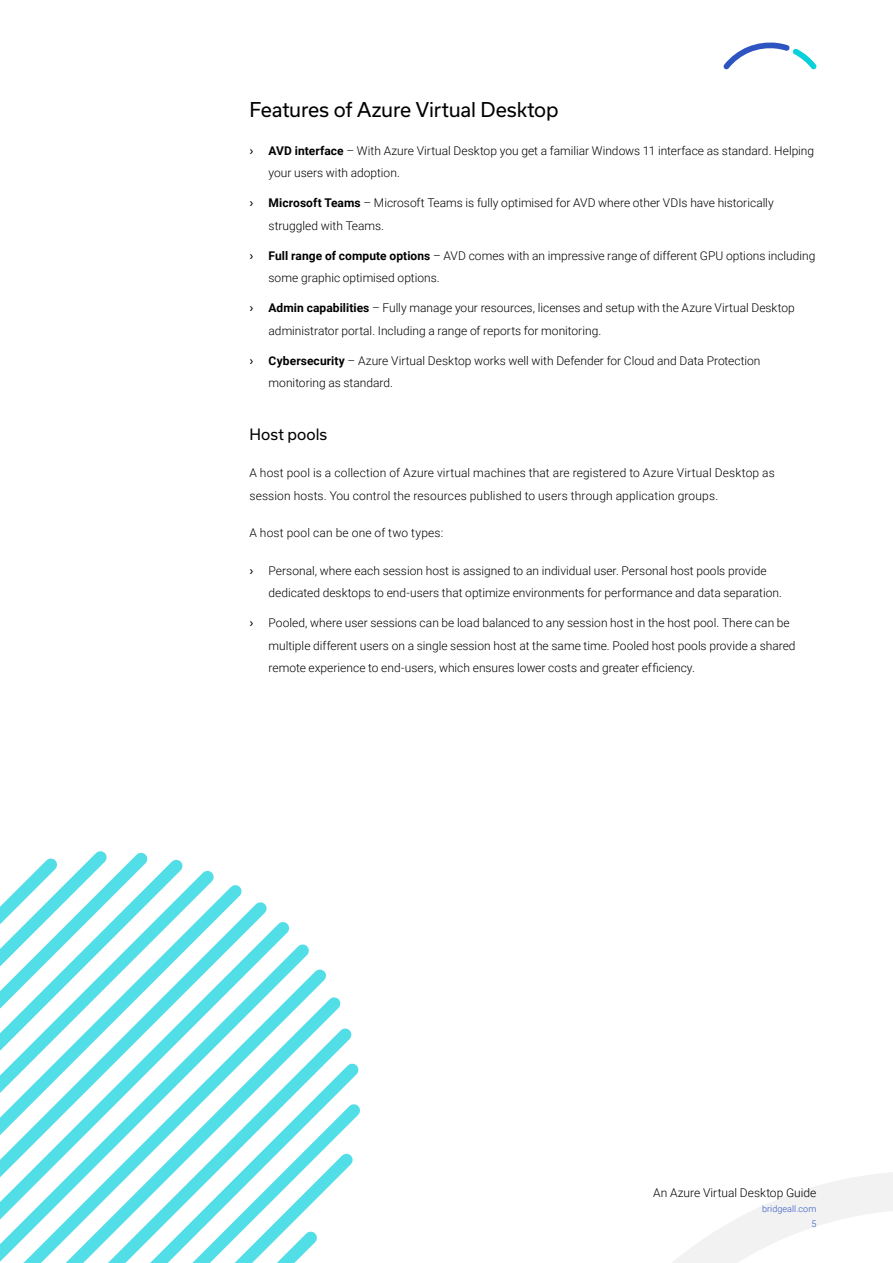
<style>
.page{position:relative;width:893px;height:1263px;background:#fff}
.page>*{position:absolute;margin:0;border:0;box-sizing:border-box;transform-origin:0 0}
.t1{font:19.5px "Usual";letter-spacing:-.01em;color:#000}
.t2{font:15px "Usual";letter-spacing:.005em;color:#000}
.t3{font:300 12px/22.5px "Roboto";color:#000}
.t4{font:12px "Usual";color:#000}
.t5{font:300 9px/15px "Roboto";letter-spacing:.01em;color:#2e55c3;text-align:right}
.s1{font-weight:700}
</style>
<div class="page">
<svg style="left:672px;top:1172px;width:221px;height:91px"></svg>
<svg style="left:723px;top:42px;width:94px;height:27px"></svg>
<svg style="left:0;top:851px;width:360px;height:412px"></svg>
<h1 class="t1" style="left:249px;top:99px;width:311px">Features of Azure Virtual Desktop</h1>
<p class="t4" style="left:249px;top:143px;width:6px">›</p>
<p class="t3" style="left:269px;top:139px;width:547px"><span class="s1">AVD interface</span> – With Azure Virtual Desktop you get a familiar Windows 11 interface as standard. Helping your users with adoption.</p>
<p class="t4" style="left:249px;top:196px;width:6px">›</p>
<p class="t3" style="left:269px;top:191px;width:507px"><span class="s1">Microsoft Teams</span> – Microsoft Teams is fully optimised for AVD where other VDIs have historically struggled with Teams.</p>
<p class="t4" style="left:249px;top:248px;width:6px">›</p>
<p class="t3" style="left:269px;top:244px;width:548px"><span class="s1">Full range of compute options</span> – AVD comes with an impressive range of different GPU options including some graphic optimised options.</p>
<p class="t4" style="left:249px;top:301px;width:6px">›</p>
<p class="t3" style="left:269px;top:296px;width:528px"><span class="s1">Admin capabilities</span> – Fully manage your resources, licenses and setup with the Azure Virtual Desktop administrator portal. Including a range of reports for monitoring.</p>
<p class="t4" style="left:249px;top:353px;width:6px">›</p>
<p class="t3" style="left:269px;top:349px;width:493px"><span class="s1">Cybersecurity</span> – Azure Virtual Desktop works well with Defender for Cloud and Data Protection monitoring as standard.</p>
<p class="t2" style="left:249px;top:425px;width:79px">Host pools</p>
<p class="t3" style="left:249px;top:461px;width:527px">A host pool is a collection of Azure virtual machines that are registered to Azure Virtual Desktop as session hosts. You control the resources published to users through application groups.</p>
<p class="t3" style="left:249px;top:521px;width:195px">A host pool can be one of two types:</p>
<p class="t4" style="left:249px;top:563px;width:6px">›</p>
<p class="t3" style="left:269px;top:559px;width:515px">Personal, where each session host is assigned to an individual user. Personal host pools provide dedicated desktops to end-users that optimize environments for performance and data separation.</p>
<p class="t4" style="left:249px;top:616px;width:6px">›</p>
<p class="t3" style="left:269px;top:611px;width:528px">Pooled, where user sessions can be load balanced to any session host in the host pool. There can be multiple different users on a single session host at the same time. Pooled host pools provide a shared remote experience to end-users, which ensures lower costs and greater efficiency.</p>
<p class="t3" style="left:653px;top:1181px;width:165px">An Azure Virtual Desktop Guide</p>
<p class="t5" style="left:762px;top:1201px;width:56px">bridgeall.com<br>5</p>
</div>
